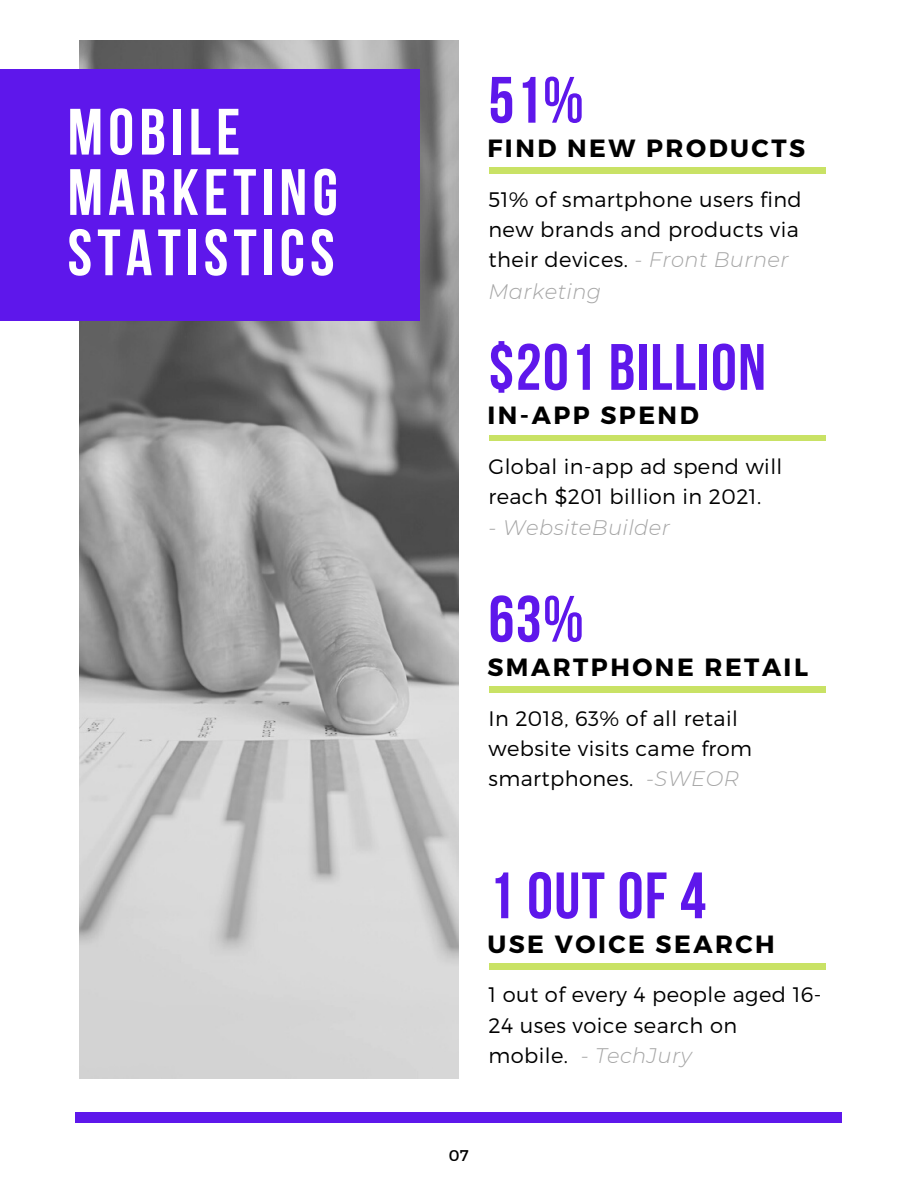
<style>
.page{position:relative;width:918px;height:1188px;background:#fff}
.page>*{position:absolute;margin:0;border:0;box-sizing:border-box;transform-origin:0 0}
.t1{font:700 65.4px/60.3px "Bebas Neue";letter-spacing:.08em;color:#fff}
.t2{font:700 65.4px "Bebas Neue";letter-spacing:.02em;color:#5e17eb}
.t3{font:700 65.4px "Bebas Neue";letter-spacing:.105em;color:#5e17eb}
.t4{font:700 24.9px "Montserrat";letter-spacing:.1em;color:#000}
.t5{font:300 21px/30.3px "Montserrat";letter-spacing:.02em;color:#000}
.t6{font:italic 300 21px "Montserrat";letter-spacing:.02em;color:#a6a6a6}
.t7{font:15.6px "Montserrat";color:#000}
.s1{font-style:italic;color:#a6a6a6}
</style>
<div class="page">
<img style="left:79px;top:40px;width:379px;height:1039px">
<div style="left:0;top:70px;width:420px;height:251px;background:#5e17eb"></div>
<div style="left:76px;top:1113px;width:766px;height:10px;background:#5e17eb"></div>
<div style="left:490px;top:687px;width:336px;height:6px;background:#c9e265"></div>
<div style="left:490px;top:964px;width:336px;height:5px;background:#c9e265"></div>
<div style="left:490px;top:168px;width:336px;height:6px;background:#c9e265"></div>
<div style="left:490px;top:435px;width:336px;height:6px;background:#c9e265"></div>
<h1 class="t1" style="left:68px;top:108px;width:272px">MOBILE<br>MARKETING<br>STATISTICS</h1>
<h1 class="t2" style="left:489px;top:74px;width:97px">51%</h1>
<p class="t4" style="left:487px;top:132px;width:319px">FIND NEW PRODUCTS</p>
<p class="t5" style="left:488px;top:183px;width:315px;line-height:30.8px">51% of smartphone users find new brands and products via their devices. <span class="s1">- Front Burner<br>Marketing</span></p>
<h1 class="t2" style="left:489px;top:341px;width:279px">$201 BILLION</h1>
<p class="t4" style="left:487px;top:399px;width:213px">IN-APP SPEND</p>
<p class="t5" style="left:488px;top:450px;width:295px">Global in-app ad spend will reach $201 billion in 2021.</p>
<p class="t6" style="left:488px;top:514px;width:183px">- WebsiteBuilder</p>
<h1 class="t2" style="left:489px;top:593px;width:97px">63%</h1>
<p class="t4" style="left:487px;top:651px;width:322px">SMARTPHONE RETAIL</p>
<p class="t5" style="left:488px;top:702px;width:265px">In 2018, 63% of all retail website visits came from smartphones. <span class="s1">-SWEOR</span></p>
<h1 class="t3" style="left:489px;top:869px;width:219px">1OUTOF4</h1>
<p class="t4" style="left:487px;top:928px;width:289px">USE VOICE SEARCH</p>
<p class="t5" style="left:488px;top:979px;width:335px">1 out of every 4 people aged 16-<br>24 uses voice search on mobile. <span class="s1">- TechJury</span></p>
<p class="t7" style="left:449px;top:1145px;width:21px">07</p>
</div>
